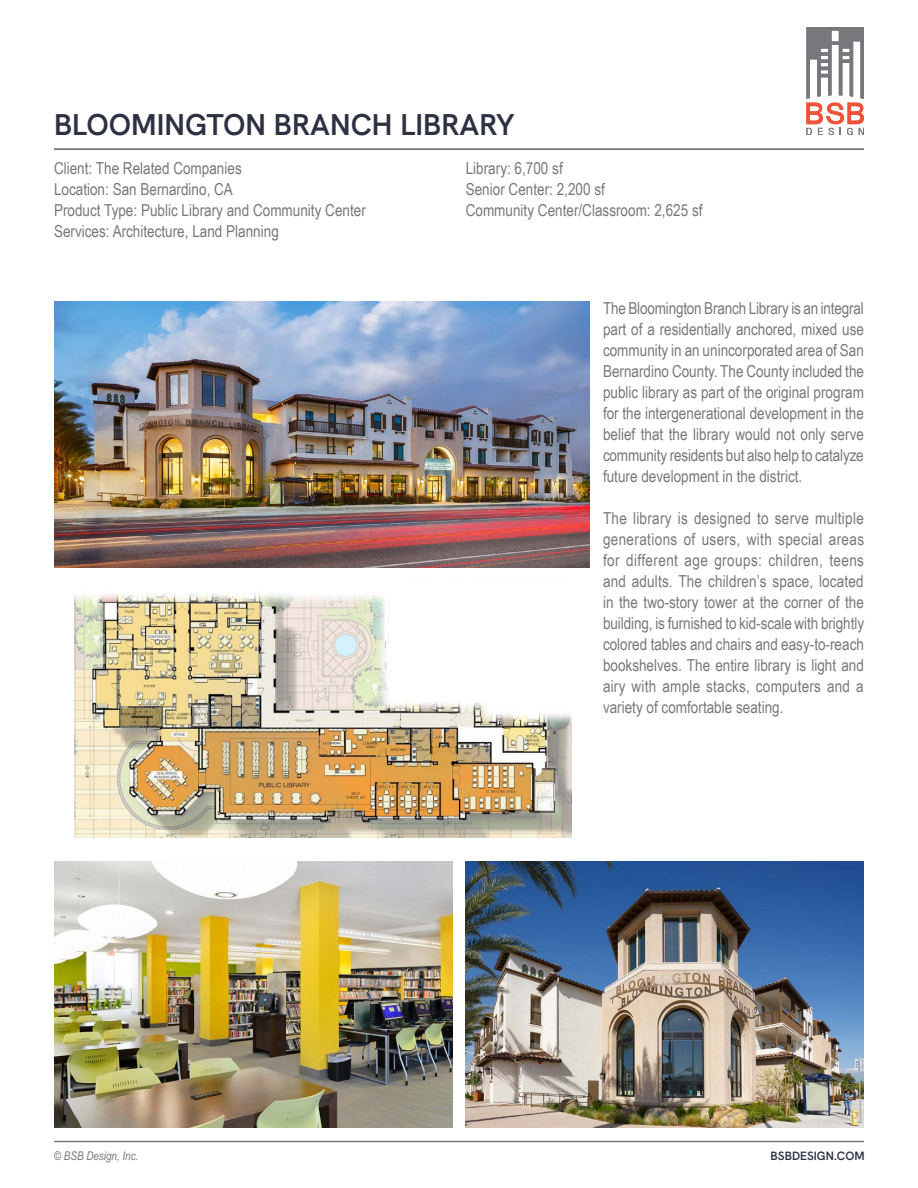
<style>
.page{position:relative;width:918px;height:1188px;background:#fff}
.page>*{position:absolute;margin:0;border:0;box-sizing:border-box;transform-origin:0 0}
.t1{font:600 30px "Hanken Grotesk";color:#2d3142}
.t2{font:16.5px/21px "Arial Narrow";color:#77787b}
.t3{font:italic 12px "Arial Narrow";color:#77787b}
.t4{font:600 12px "Hanken Grotesk";color:#2d3142}
</style>
<div class="page">
<img style="left:54px;top:302px;width:536px;height:266px">
<img style="left:466px;top:861px;width:398px;height:266px">
<img style="left:54px;top:861px;width:398px;height:266px">
<img style="left:75px;top:592px;width:496px;height:245px">
<hr style="left:54px;top:1141px;width:810px;height:1px;background:#77787b">
<hr style="left:54px;top:148px;width:810px;height:2px;background:#77787b">
<svg style="left:806px;top:27px;width:58px;height:108px"></svg>
<h1 class="t1" style="left:54px;top:105px;width:462px">BLOOMINGTON BRANCH LIBRARY</h1>
<p class="t2" style="left:54px;top:157px;width:313px">Client: The Related Companies<br>Location: San Bernardino, CA<br>Product Type: Public Library and Community Center Services: Architecture, Land Planning</p>
<p class="t2" style="left:466px;top:157px;width:238px">Library: 6,700 sf<br>Senior Center: 2,200 sf<br>Community Center/Classroom: 2,625 sf</p>
<p class="t2" style="left:603px;top:297px;width:263px;text-align:justify">The Bloomington Branch Library is an integral part of a residentially anchored, mixed use community in an unincorporated area of San Bernardino County. The County included the public library as part of the original program for the intergenerational development in the belief that the library would not only serve community residents but also help to catalyze future development in the district.</p>
<p class="t2" style="left:603px;top:507px;width:263px;text-align:justify">The library is designed to serve multiple generations of users, with special areas for different age groups: children, teens and adults. The children’s space, located in the two-story tower at the corner of the building, is furnished to kid-scale with brightly colored tables and chairs and easy-to-reach bookshelves. The entire library is light and airy with ample stacks, computers and a variety of comfortable seating.</p>
<p class="t3" style="left:54px;top:1148px;width:86px">© BSB Design, Inc.</p>
<p class="t4" style="left:771px;top:1149px;width:96px">BSBDESIGN.COM</p>
</div>
